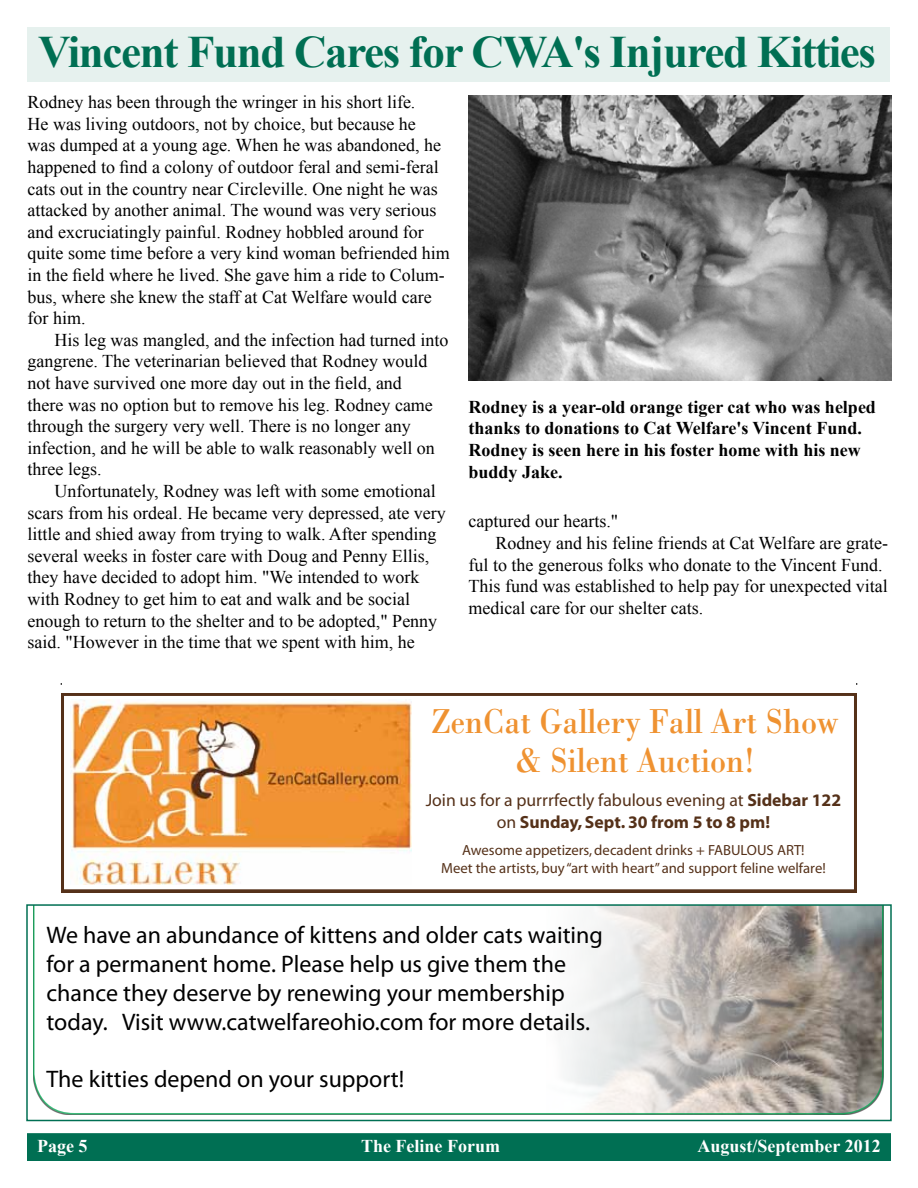
<style>
.page{position:relative;width:918px;height:1188px;background:#fff}
.page>*{position:absolute;margin:0;border:0;box-sizing:border-box;transform-origin:0 0}
.t1{font:700 45px "Times New Roman";letter-spacing:-.03em;color:#006f53}
.t2{font:35.7px/38.5px "Bodoni";color:#ef9231;text-align:center;scale:.9 1}
.t3{font:24px/28.8px "Myriad Pro";color:#000}
.t4{font:18px/21.6px "Times New Roman";color:#000}
.t5{font:700 18px/21.6px "Times New Roman";color:#000}
.t6{font:700 18px "Times New Roman";color:#fff}
.t7{font:17.7px/21.1px "Myriad";color:#553119;text-align:center}
.t8{font:14.7px/17.7px "Myriad";color:#553119;text-align:center}
.s1{font-weight:700}
</style>
<div class="page">
<div style="left:27px;top:1133px;width:864px;height:28px;background:#006f53;border:2px solid #006f53"></div>
<svg style="left:33px;top:907px;width:851px;height:207px"></svg>
<div style="left:26px;top:904px;width:866px;height:217px;border:2px solid #006f53"></div>
<svg style="left:61px;top:693px;width:796px;height:199px"></svg>
<div style="left:27px;top:27px;width:862px;height:54px;background:#e6f1ee"></div>
<img style="left:469px;top:95px;width:423px;height:285px">
<h1 class="t1" style="left:38px;top:21px;width:839px">Vincent Fund Cares for CWA's Injured Kitties</h1>
<p class="t4" style="left:28px;top:91px;width:424px">Rodney has been through the wringer in his short life.<br>He was living outdoors, not by choice, but because he<br>was dumped at a young age. When he was abandoned, he happened to find a colony of outdoor feral and semi-feral cats out in the country near Circleville. One night he was attacked by another animal. The wound was very serious and excruciatingly painful. Rodney hobbled around for quite some time before a very kind woman befriended him in the field where he lived. She gave him a ride to Colum&shy;bus, where she knew the staff at Cat Welfare would care for him.</p>
<p class="t4" style="left:28px;top:329px;width:422px;text-indent:27px">His leg was mangled, and the infection had turned into gangrene. The veterinarian believed that Rodney would not have survived one more day out in the field, and<br>there was no option but to remove his leg. Rodney came through the surgery very well. There is no longer any infection, and he will be able to walk reasonably well on three legs.</p>
<p class="t4" style="left:28px;top:480px;width:420px;text-indent:27px">Unfortunately, Rodney was left with some emotional scars from his ordeal. He became very depressed, ate very little and shied away from trying to walk. After spending several weeks in foster care with Doug and Penny Ellis, they have decided to adopt him. "We intended to work with Rodney to get him to eat and walk and be social enough to return to the shelter and to be adopted," Penny said. "However in the time that we spent with him, he</p>
<p class="t5" style="left:469px;top:395px;width:409px">Rodney is a year-old orange tiger cat who was helped thanks to donations to Cat Welfare's Vincent Fund.<br>Rodney is seen here in his foster home with his new buddy Jake.</p>
<p class="t4" style="left:469px;top:510px;width:151px">captured our hearts."</p>
<p class="t4" style="left:496px;top:532px;width:394px">Rodney and his feline friends at Cat Welfare are grate-</p>
<p class="t4" style="left:469px;top:553px;width:416px">ful to the generous folks who donate to the Vincent Fund.</p>
<p class="t4" style="left:469px;top:575px;width:421px">This fund was established to help pay for unexpected vital</p>
<p class="t4" style="left:469px;top:597px;width:236px">medical care for our shelter cats.</p>
<h2 class="t2" style="left:431px;top:701px;width:454px">ZenCat Gallery Fall Art Show &amp; Silent Auction!</h2>
<p class="t7" style="left:426px;top:791px;width:417px">Join us for a purrrfectly fabulous evening at <span class="s1">Sidebar 122 </span>on <span class="s1">Sunday, Sept. 30 from 5 to 8 pm!</span></p>
<p class="t8" style="left:441px;top:842px;width:386px">Awesome appetizers, decadent drinks + FABULOUS ART!<br>Meet the artists, buy “art with heart” and support feline welfare!</p>
<h3 class="t3" style="left:46px;top:921px;width:558px">We have an abundance of kittens and older cats waiting for a permanent home. Please help us give them the chance they deserve by renewing your membership today. Visit www.catwelfareohio.com for more details.</h3>
<h3 class="t3" style="left:46px;top:1065px;width:359px">The kitties depend on your support!</h3>
<p class="t6" style="left:37px;top:1133px;width:52px">Page 5</p>
<p class="t6" style="left:361px;top:1133px;width:140px">The Feline Forum</p>
<p class="t6" style="left:698px;top:1133px;width:185px">August/September 2012</p>
</div>
